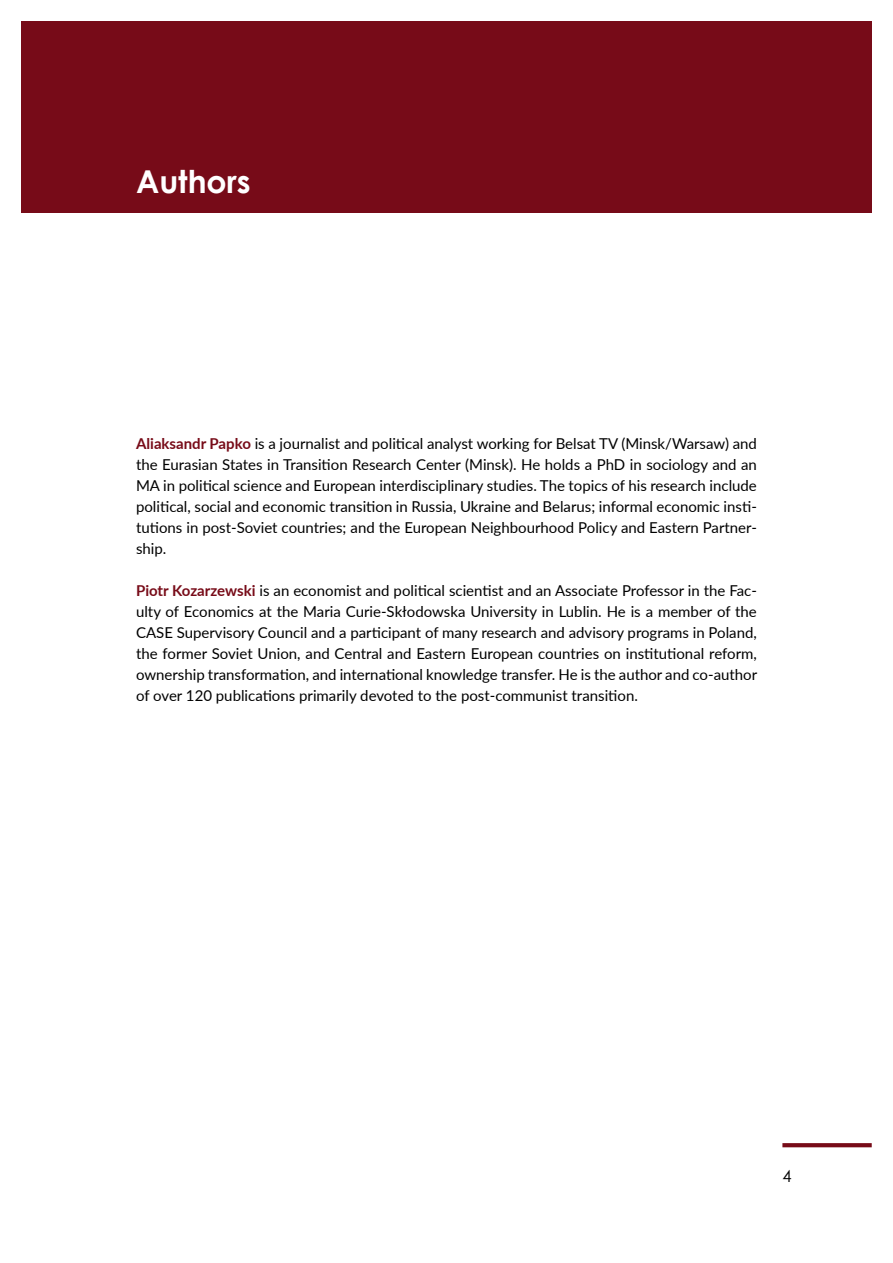
<style>
.page{position:relative;width:893px;height:1263px;background:#fff}
.page>*{position:absolute;margin:0;border:0;box-sizing:border-box;transform-origin:0 0}
.t1{font:700 31.5px "Century Gothic";color:#fff}
.t2{font:16.5px "Century Gothic";color:#000}
.t3{font:15px/21px "Lato";color:#000;text-align:justify}
.s1{font-weight:700;color:#770b18}
</style>
<div class="page">
<svg style="left:782px;top:1143px;width:90px;height:4px"></svg>
<div style="left:21px;top:21px;width:851px;height:192px;background:#770b18"></div>
<h1 class="t1" style="left:136px;top:158px;width:116px">Authors</h1>
<p class="t3" style="left:136px;top:432px;width:622px"><span class="s1">Aliaksandr Papko</span> is a journalist and political analyst working for Belsat TV (Minsk/Warsaw) and the Eurasian States in Transition Research Center (Minsk). He holds a PhD in sociology and an MA in political science and European interdisciplinary studies. The topics of his research include political, social and economic transition in Russia, Ukraine and Belarus; informal economic insti&shy;tutions in post-Soviet countries; and the European Neighbourhood Policy and Eastern Partner&shy;ship.</p>
<p class="t3" style="left:136px;top:579px;width:623px"><span class="s1">Piotr Kozarzewski</span> is an economist and political scientist and an Associate Professor in the Fac&shy;ulty of Economics at the Maria Curie-Skłodowska University in Lublin. He is a member of the CASE Supervisory Council and a participant of many research and advisory programs in Poland, the former Soviet Union, and Central and Eastern European countries on institutional reform, ownership transformation, and international knowledge transfer. He is the author and co-author of over 120 publications primarily devoted to the post-communist transition.</p>
<p class="t2" style="left:782px;top:1165px;width:11px">4</p>
</div>
